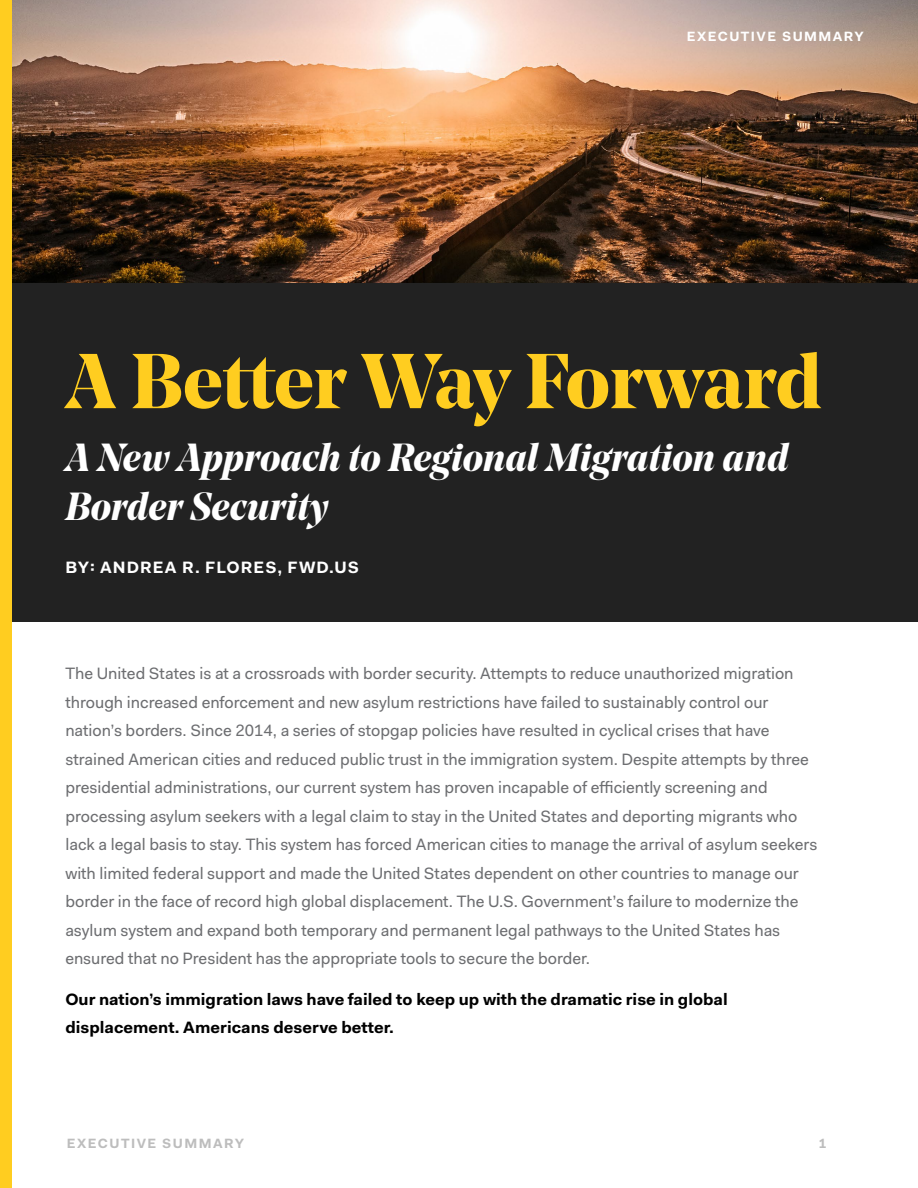
<style>
.page{position:relative;width:918px;height:1188px;background:#fff}
.page>*{position:absolute;margin:0;border:0;box-sizing:border-box;transform-origin:0 0}
.t1{font:700 77.25px "Noe Display";letter-spacing:-.005em;color:#ffcd20}
.t2{font:italic 700 39px/49.5px "Noe Display";color:#fff}
.t3{font:16.5px/28.5px "Fakt";color:#6d6e71}
.t4{font:700 16.5px/28.5px "Fakt";color:#000}
.t5{font:700 16.5px "Fakt";letter-spacing:.06em;color:#fff}
.t6{font:700 13.5px "Fakt";letter-spacing:.11em;color:#bdbdbd}
.t7{font:700 13.5px "Fakt";letter-spacing:.11em;color:#fff}
</style>
<div class="page">
<div style="left:0;top:195px;width:918px;height:427px;background:#222"></div>
<img style="left:12px;top:0;width:906px;height:282px">
<div style="left:0;top:0;width:12px;height:1188px;background:#ffcd20"></div>
<p class="t7" style="left:687px;top:27px;width:179px">EXECUTIVE SUMMARY</p>
<h1 class="t1" style="left:65px;top:331px;width:758px">A Better Way Forward</h1>
<h2 class="t2" style="left:65px;top:431px;width:725px">A New Approach to Regional Migration and<br>Border Security</h2>
<p class="t5" style="left:65px;top:556px;width:295px">BY: ANDREA R. FLORES, FWD.US</p>
<p class="t3" style="left:65px;top:659px;width:753px">The United States is at a crossroads with border security. Attempts to reduce unauthorized migration through increased enforcement and new asylum restrictions have failed to sustainably control our nation’s borders. Since 2014, a series of stopgap policies have resulted in cyclical crises that have strained American cities and reduced public trust in the immigration system. Despite attempts by three presidential administrations, our current system has proven incapable of efficiently screening and processing asylum seekers with a legal claim to stay in the United States and deporting migrants who lack a legal basis to stay. This system has forced American cities to manage the arrival of asylum seekers with limited federal support and made the United States dependent on other countries to manage our border in the face of record high global displacement. The U.S. Government’s failure to modernize the asylum system and expand both temporary and permanent legal pathways to the United States has ensured that no President has the appropriate tools to secure the border.</p>
<p class="t4" style="left:65px;top:985px;width:664px">Our nation’s immigration laws have failed to keep up with the dramatic rise in global displacement. Americans deserve better.</p>
<p class="t6" style="left:67px;top:1134px;width:179px">EXECUTIVE SUMMARY</p>
<p class="t6" style="left:819px;top:1134px;width:9px">1</p>
</div>
